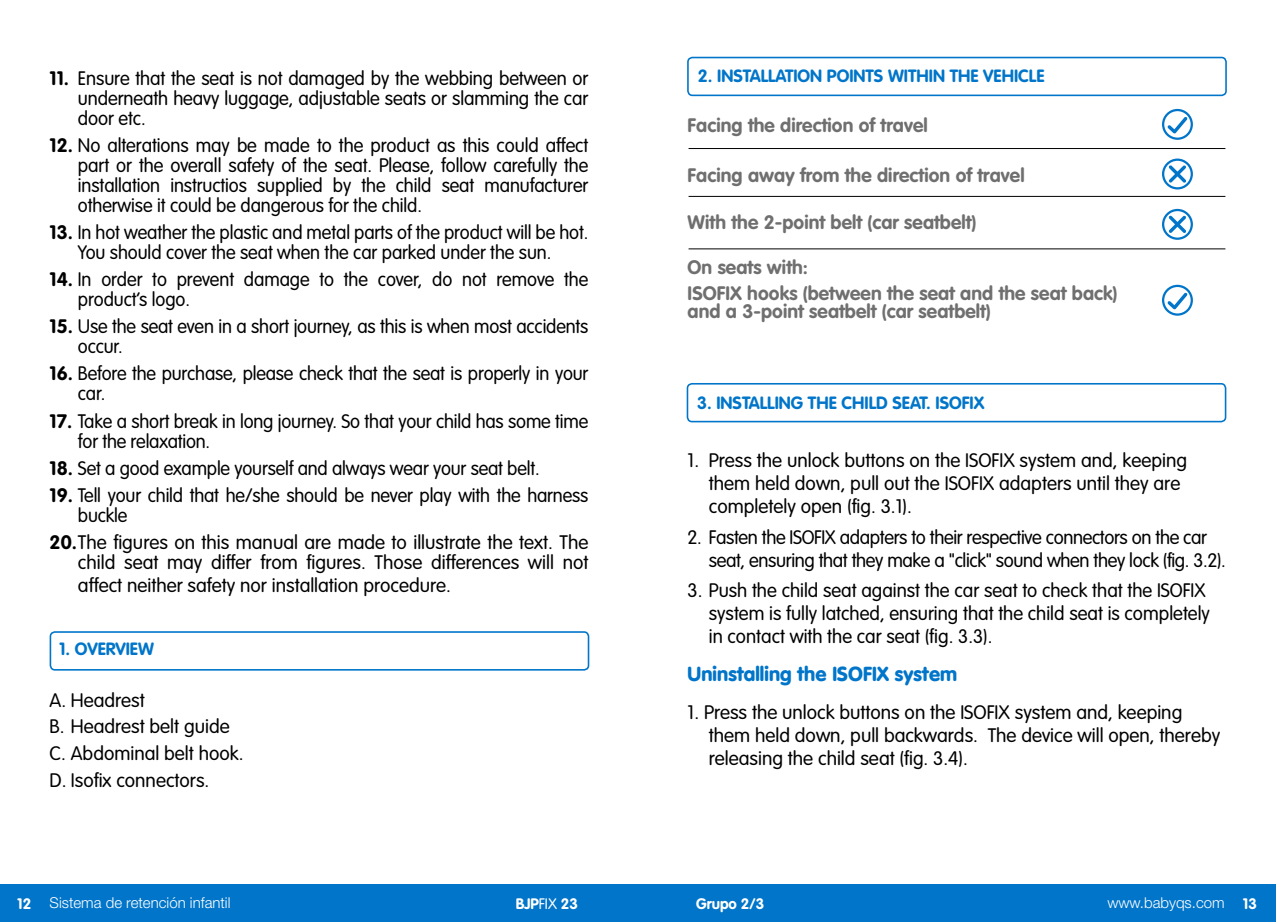
<style>
.page{position:relative;width:1276px;height:922px;background:#fff}
.page>*{position:absolute;margin:0;border:0;box-sizing:border-box;transform-origin:0 0}
.t1{font:900 20px "VAG Rounded Std";letter-spacing:.005em;color:#0075c9}
.t2{font:300 19.25px/20px "VAG Rounded Std";letter-spacing:-.005em;color:#000}
.t3{font:300 19.25px/20px "VAG Rounded Std";letter-spacing:-.005em;color:#000;scale:.96 1}
.t4{font:700 19.25px/25.8px "VAG Rounded Std";letter-spacing:.005em;color:#706f6f}
.t5{font:700 17.5px "VAG Rounded Std";color:#0075c9}
.t6{font:300 15px "Helvetica Neue LT Std";color:#fff}
.t7{font:700 15px "VAG Rounded Std";color:#fff}
.s1{font-weight:700}
.s2{font-family:"VAG Rounded Std";font-weight:700}
.s3{font-weight:300}
</style>
<div class="page">
<div style="left:0;top:884px;width:1276px;height:37px;background:#0075c9"></div>
<svg style="left:1162px;top:109px;width:31px;height:31px"></svg>
<svg style="left:1162px;top:285px;width:31px;height:30px"></svg>
<svg style="left:1162px;top:158px;width:31px;height:31px"></svg>
<svg style="left:1162px;top:209px;width:31px;height:31px"></svg>
<hr style="left:688px;top:148px;width:537px;height:1px;background:#000">
<hr style="left:688px;top:196px;width:537px;height:1px;background:#000">
<hr style="left:688px;top:248px;width:537px;height:1px;background:#000">
<div style="left:50px;top:631px;width:539px;height:39px;border:2px solid #0075c9;border-radius:5px"></div>
<div style="left:687px;top:57px;width:539px;height:39px;border:2px solid #0075c9;border-radius:5px"></div>
<div style="left:686px;top:383px;width:540px;height:39px;border:2px solid #0075c9;border-radius:5px"></div>
<p class="t2" style="left:78px;top:69px;width:512px;text-align:justify;text-indent:-28px"><span class="s1">11.</span> Ensure that the seat is not damaged by the webbing between or underneath heavy luggage, adjustable seats or slamming the car door etc.</p>
<p class="t2" style="left:78px;top:136px;width:512px;text-align:justify;text-indent:-28px"><span class="s1">12.</span> No alterations may be made to the product as this could affect part or the overall safety of the seat. Please, follow carefully the installation instructios supplied by the child seat manufacturer otherwise it could be dangerous for the child.</p>
<p class="t3" style="left:50px;top:223px;width:563px;text-align:center"><span class="s1">13.</span> In hot weather the plastic and metal parts of the product will be hot.<br>You should cover the seat when the car parked under the sun.</p>
<p class="t3" style="left:78px;top:270px;width:533px;text-indent:-28px"><span class="s1">14.</span> In order to prevent damage to the cover, do not remove the product’s logo.</p>
<p class="t3" style="left:78px;top:317px;width:533px;text-indent:-28px"><span class="s1">15.</span> Use the seat even in a short journey, as this is when most accidents occur.</p>
<p class="t3" style="left:78px;top:364px;width:533px;text-indent:-28px"><span class="s1">16.</span> Before the purchase, please check that the seat is properly in your car.</p>
<p class="t3" style="left:78px;top:411px;width:533px;text-indent:-28px"><span class="s1">17.</span> Take a short break in long journey. So that your child has some time for the relaxation.</p>
<p class="t3" style="left:50px;top:458px;width:512px"><span class="s1">18.</span> Set a good example yourself and always wear your seat belt.</p>
<p class="t3" style="left:78px;top:485px;width:533px;text-indent:-28px"><span class="s1">19.</span> Tell your child that he/she should be never play with the harness buckle</p>
<p class="t2" style="left:50px;top:532px;width:540px;text-align:right"><span class="s1">20.</span>The figures on this manual are made to illustrate the text. The child seat may differ from figures. Those differences will not</p>
<p class="t2" style="left:78px;top:576px;width:374px">affect neither safety nor installation procedure.</p>
<p class="t5" style="left:59px;top:638px;width:96px">1. OVERVIEW</p>
<p class="t2" style="left:50px;top:687px;width:195px;line-height:26.8px">A. Headrest<br>B. Headrest belt guide<br>C. Abdominal belt hook.<br>D. Isofix connectors.</p>
<p class="t5" style="left:698px;top:65px;width:348px">2. INSTALLATION POINTS WITHIN THE VEHICLE</p>
<p class="t4" style="left:687px;top:112px;width:242px">Facing the direction of travel</p>
<p class="t4" style="left:687px;top:163px;width:338px">Facing away from the direction of travel</p>
<p class="t4" style="left:687px;top:210px;width:290px">With the 2-point belt (car seatbelt)</p>
<p class="t4" style="left:687px;top:255px;width:431px">On seats with:<br>ISOFIX hooks (between the seat and the seat back)</p>
<p class="t4" style="left:687px;top:299px;width:305px">and a 3-point seatbelt (car seatbelt)</p>
<p class="t5" style="left:697px;top:392px;width:289px">3. INSTALLING THE CHILD SEAT. ISOFIX</p>
<p class="t2" style="left:709px;top:449px;width:480px;line-height:23px;text-indent:-21px">1. Press the unlock buttons on the ISOFIX system and, keeping them held down, pull out the Isofix</p>
<p class="t2" style="left:999px;top:474px;width:183px">adapters until they are</p>
<p class="t2" style="left:709px;top:497px;width:205px">completely open (fig. 3.1).</p>
<p class="t2" style="left:709px;top:526px;width:518px;line-height:23px;text-indent:-21px">2. Fasten the ISOFIX adapters to their respective connectors on the car seat, ensuring that they make a "click" sound when they lock (fig. 3.2).</p>
<p class="t2" style="left:709px;top:579px;width:502px;line-height:23px;text-indent:-21px">3. Push the child seat against the car seat to check that the ISOFIX system is fully latched, ensuring that the child seat is completely in contact with the car seat (fig. 3.3).</p>
<p class="t1" style="left:687px;top:662px;width:271px">Uninstalling the Isofix system</p>
<p class="t2" style="left:709px;top:700px;width:513px;line-height:23px;text-indent:-21px">1. Press the unlock buttons on the ISOFIX system and, keeping them held down, pull backwards. The device will open, thereby releasing the child seat (fig. 3.4).</p>
<p class="t6" style="left:17px;top:893px;width:215px"><span class="s2">12</span> Sistema de retención infantil</p>
<p class="t7" style="left:516px;top:894px;width:64px">BJP<span class="s3">FIX</span> 23</p>
<p class="t7" style="left:696px;top:894px;width:70px">Grupo 2/3</p>
<p class="t6" style="left:1107px;top:893px;width:151px">www.babyqs.com <span class="s2">13</span></p>
</div>
